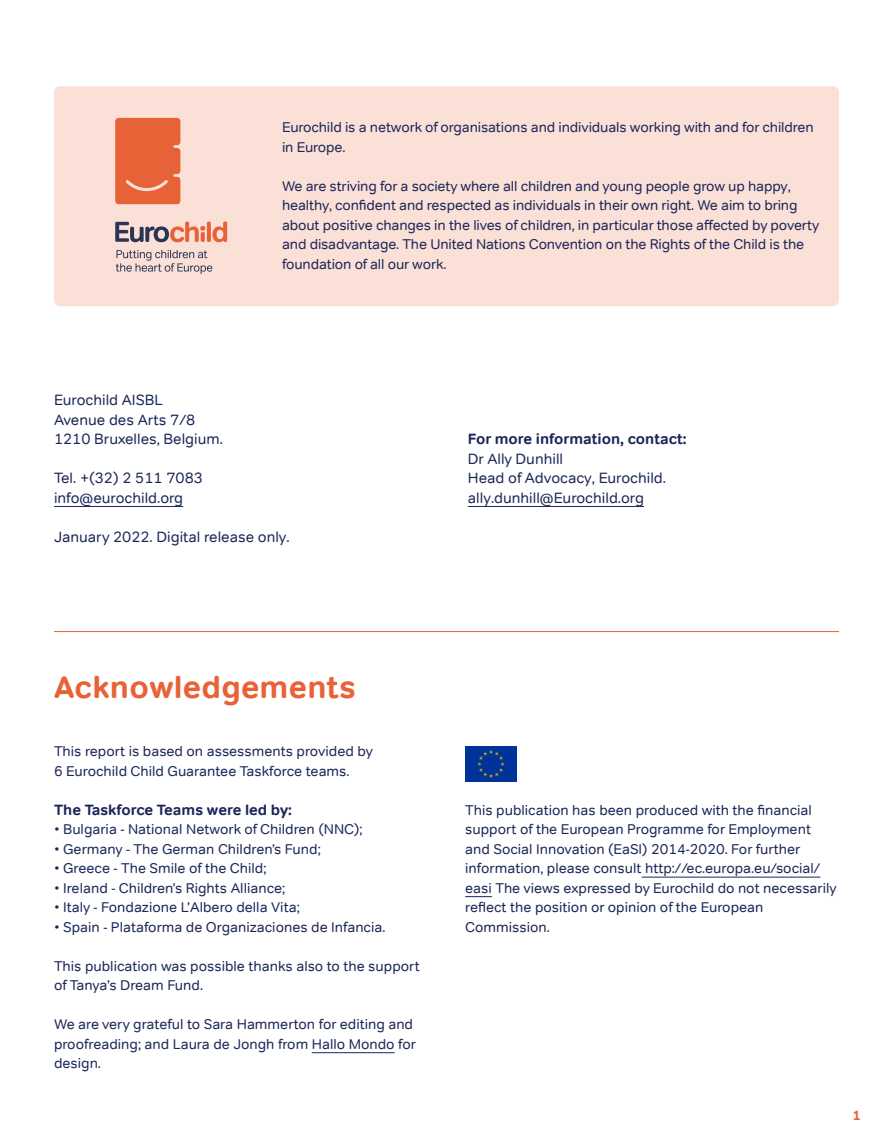
<style>
.page{position:relative;width:893px;height:1148px;background:#fff}
.page>*{position:absolute;margin:0;border:0;box-sizing:border-box;transform-origin:0 0}
.t1{font:700 31.5px "Tondo";letter-spacing:.01em;color:#e86237}
.t2{font:15px/19.5px "Tondo";color:#1c2759}
.t3{font:700 15px "Tondo";color:#1c2759}
.t4{font:14.25px/19.5px "Tondo";color:#1c2759}
.t5{font:700 13.5px "Tondo";color:#e86237}
</style>
<div class="page">
<hr style="left:312px;top:1052px;width:83px;height:1px;background:#1c2759">
<hr style="left:642px;top:876px;width:178px;height:1px;background:#1c2759">
<svg style="left:465px;top:896px;width:27px;height:1px"></svg>
<img style="left:465px;top:746px;width:52px;height:35px">
<hr style="left:54px;top:506px;width:129px;height:1px;background:#1c2759">
<hr style="left:468px;top:506px;width:176px;height:1px;background:#1c2759">
<div style="left:54px;top:86px;width:785px;height:220px;background:#fae0d7;border-radius:6px"></div>
<div style="left:115px;top:118px;width:65px;height:86px;background:#e86237"></div>
<svg style="left:115px;top:221px;width:112px;height:21px"></svg>
<svg style="left:116px;top:250px;width:96px;height:24px"></svg>
<hr style="left:54px;top:631px;width:785px;height:1px;background:#e86237">
<p class="t4" style="left:282px;top:117px;width:533px">Eurochild is a network of organisations and individuals working with and for children in Europe.</p>
<p class="t4" style="left:282px;top:176px;width:539px">We are striving for a society where all children and young people grow up happy, healthy, confident and respected as individuals in their own right. We aim to bring about positive changes in the lives of children, in particular those affected by poverty and disadvantage. The United Nations Convention on the Rights of the Child is the foundation of all our work.</p>
<p class="t2" style="left:54px;top:390px;width:171px">Eurochild AISBL<br>Avenue des Arts 7/8<br>1210 Bruxelles, Belgium.</p>
<p class="t2" style="left:54px;top:468px;width:151px">Tel. +(32) 2 511 7083 info@eurochild.org</p>
<p class="t2" style="left:54px;top:527px;width:237px">January 2022. Digital release only.</p>
<p class="t3" style="left:468px;top:430px;width:220px">For more information, contact:</p>
<p class="t2" style="left:468px;top:449px;width:200px">Dr Ally Dunhill<br>Head of Advocacy, Eurochild. ally.dunhill@Eurochild.org</p>
<h1 class="t1" style="left:54px;top:667px;width:303px">Acknowledgements</h1>
<p class="t4" style="left:54px;top:741px;width:320px">This report is based on assessments provided by<br>6 Eurochild Child Guarantee Taskforce teams.</p>
<p class="t3" style="left:54px;top:800px;width:239px">The Taskforce Teams were led by:</p>
<p class="t4" style="left:54px;top:819px;width:310px">• Bulgaria - National Network of Children (NNC);</p>
<p class="t4" style="left:54px;top:839px;width:268px">• Germany - The German Children’s Fund;</p>
<p class="t4" style="left:54px;top:858px;width:214px">• Greece - The Smile of the Child;</p>
<p class="t4" style="left:54px;top:878px;width:233px">• Ireland - Children’s Rights Alliance;</p>
<p class="t4" style="left:54px;top:897px;width:247px">• Italy - Fondazione L’Albero della Vita;</p>
<p class="t4" style="left:54px;top:917px;width:333px">• Spain - Plataforma de Organizaciones de Infancia.</p>
<p class="t4" style="left:54px;top:956px;width:367px">This publication was possible thanks also to the support of Tanya’s Dream Fund.</p>
<p class="t4" style="left:54px;top:1014px;width:363px">We are very grateful to Sara Hammerton for editing and proofreading; and Laura de Jongh from Hallo Mondo for design.</p>
<p class="t4" style="left:465px;top:800px;width:373px">This publication has been produced with the financial support of the European Programme for Employment and Social Innovation (EaSI) 2014-2020. For further information, please consult http://ec.europa.eu/social/ easi The views expressed by Eurochild do not necessarily reflect the position or opinion of the European Commission.</p>
<p class="t5" style="left:852px;top:1107px;width:10px">1</p>
</div>
